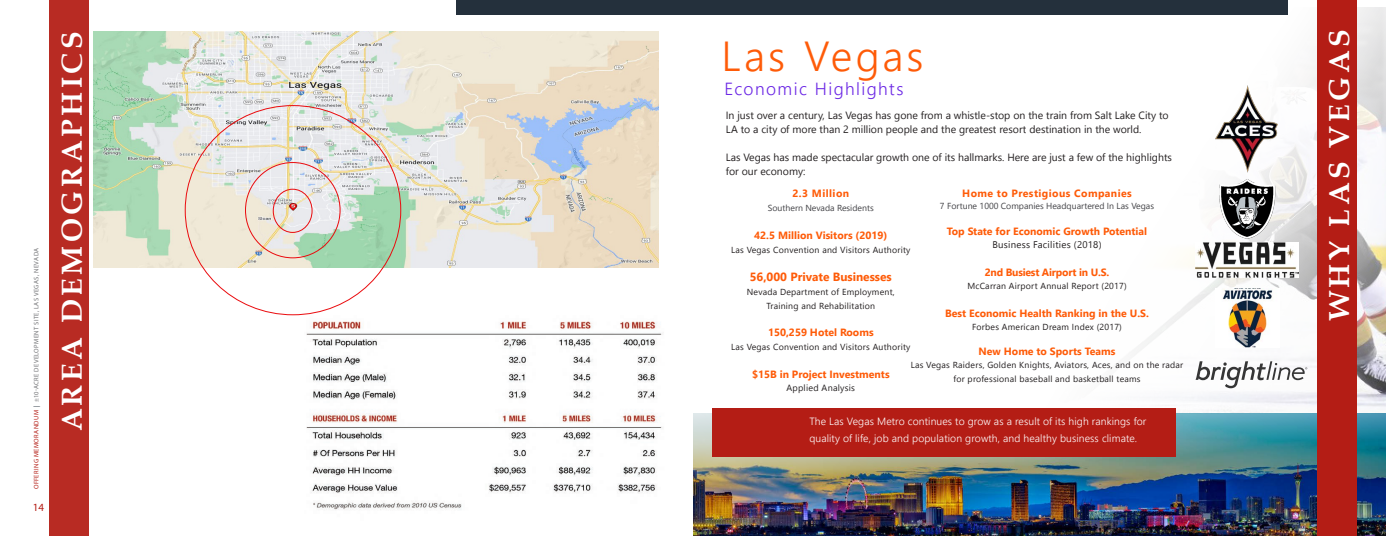
<style>
.page{position:relative;width:1386px;height:536px;background:#fff}
.page>*{position:absolute;margin:0;border:0;box-sizing:border-box;transform-origin:0 0}
.t1{font:300 41.82px "Nirmala UI";letter-spacing:.07em;color:#fe5b08}
.t2{font:700 28.88px "Book Antiqua";letter-spacing:.12em;color:#fff}
.t3{font:300 17.5px "Nirmala UI";letter-spacing:.08em;color:#6c28e5}
.Body_Copy_Copy{font:700 11.9px "Nirmala UI";color:#fe5b08}
.t4{font:11.03px "Myriad Pro";color:#b41d15}
.t5{font:10.5px/14px "Nirmala UI";color:#231f20}
.Body_Copy_Copy-2{font:700 10.5px "Nirmala UI";color:#fe5b08}
.t6{font:300 10.5px/16.6px "Nirmala UI";letter-spacing:.01em;color:#fff}
.Body_Copy_Copy-3{font:700 10.5px "Nirmala UI";letter-spacing:.04em;color:#fe5b08}
.Body_Copy_Copy-4{font:700 10.5px "Nirmala UI";letter-spacing:-.02em;color:#fe5b08}
.Body_Copy_Copy-5{font:9.62px "Nirmala UI";letter-spacing:.025em;color:#231f20}
.Body_Copy_Copy-6{font:9.01px "Nirmala UI";letter-spacing:.025em;color:#231f20}
.Body_Copy_Copy-7{font:8.75px/14.8px "Nirmala UI";letter-spacing:.025em;color:#231f20;text-align:center}
.Body_Copy{font:8.75px "Nirmala UI";color:#434347}
.t7{font:6.56px "Myriad Pro";letter-spacing:.06em;color:#717275}
.s1{color:#b41d15}
.s2{color:#24303c}
</style>
<div class="page">
<div style="left:49px;top:0;width:40px;height:536px;background:#b82b23"></div>
<img style="left:306px;top:321px;width:356px;height:189px">
<img style="left:93px;top:32px;width:565px;height:235px">
<div style="left:273px;top:189px;width:40px;height:44px;border:1px solid #ea0b0e;border-radius:50%"></div>
<img style="left:1136px;top:7px;width:250px;height:406px">
<img style="left:1215px;top:179px;width:64px;height:61px">
<img style="left:1215px;top:289px;width:64px;height:58px">
<img style="left:693px;top:413px;width:693px;height:122px">
<div style="left:457px;top:0;width:831px;height:15px;background:#24303c"></div>
<div style="left:712px;top:408px;width:464px;height:48px;background:#b41d15"></div>
<div style="left:1317px;top:0;width:39px;height:536px;background:#b41d15"></div>
<img style="left:1196px;top:243px;width:102px;height:34px">
<img style="left:1216px;top:86px;width:62px;height:86px">
<svg style="left:1196px;top:361px;width:111px;height:27px"></svg>
<p class="t7" style="left:32px;top:489px;width:243px;rotate:-90deg"><span class="s1">OFFERING MEMORANDUM</span> <span class="s2">|</span> ±10-ACRE DEVELOPMENT SITE, LAS VEGAS, NEVADA</p>
<p class="t4" style="left:33px;top:500px;width:13px">14</p>
<p class="t2" style="left:52px;top:431px;width:401px;rotate:-90deg">AREA DEMOGRAPHICS</p>
<p class="t1" style="left:721px;top:22px;width:203px">Las Vegas</p>
<p class="t2" style="left:1320px;top:320px;width:292px;rotate:-90deg">WHY LAS VEGAS</p>
<p class="t3" style="left:724px;top:74px;width:181px">Economic Highlights</p>
<p class="t5" style="left:726px;top:107px;width:444px">In just over a century, Las Vegas has gone from a whistle-stop on the train from Salt Lake City to<br>LA to a city of more than 2 million people and the greatest resort destination in the world.</p>
<p class="t5" style="left:726px;top:149px;width:448px">Las Vegas has made spectacular growth one of its hallmarks. Here are just a few of the highlights for our economy:</p>
<p class="Body_Copy_Copy-3" style="left:962px;top:184px;width:171px">Home to Prestigious Companies</p>
<p class="Body_Copy" style="left:940px;top:198px;width:216px">7 Fortune 1000 Companies Headquartered In Las Vegas</p>
<p class="Body_Copy_Copy-2" style="left:947px;top:222px;width:202px">Top State for Economic Growth Potential</p>
<p class="Body_Copy_Copy-5" style="left:992px;top:236px;width:111px">Business Facilities (2018)</p>
<p class="Body_Copy_Copy-4" style="left:985px;top:263px;width:126px">2nd Busiest Airport in U.S.</p>
<p class="Body_Copy_Copy-7" style="left:967px;top:277px;width:161px">McCarran Airport Annual Report (2017)</p>
<p class="Body_Copy_Copy-2" style="left:945px;top:304px;width:205px">Best Economic Health Ranking in the U.S.</p>
<p class="Body_Copy_Copy-7" style="left:972px;top:318px;width:151px">Forbes American Dream Index (2017)</p>
<p class="Body_Copy_Copy-2" style="left:979px;top:342px;width:138px">New Home to Sports Teams</p>
<p class="Body_Copy_Copy-7" style="left:911px;top:356px;width:274px">Las Vegas Raiders, Golden Knights, Aviators, Aces, and on the radar for professional baseball and basketball teams</p>
<p class="Body_Copy_Copy-3" style="left:792px;top:184px;width:58px">2.3 Million</p>
<p class="Body_Copy" style="left:768px;top:200px;width:107px">Southern Nevada Residents</p>
<p class="Body_Copy_Copy-2" style="left:754px;top:226px;width:135px">42.5 Million Visitors (2019)</p>
<p class="Body_Copy_Copy-7" style="left:731px;top:241px;width:181px">Las Vegas Convention and Visitors Authority</p>
<p class="Body_Copy_Copy" style="left:750px;top:267px;width:144px">56,000 Private Businesses</p>
<p class="Body_Copy_Copy-7" style="left:747px;top:284px;width:149px;line-height:14px">Nevada Department of Employment,<br>Training and Rehabilitation</p>
<p class="Body_Copy_Copy-2" style="left:768px;top:323px;width:107px">150,259 Hotel Rooms</p>
<p class="Body_Copy_Copy-7" style="left:731px;top:339px;width:181px">Las Vegas Convention and Visitors Authority</p>
<p class="Body_Copy_Copy-2" style="left:752px;top:365px;width:139px">$15B in Project Investments</p>
<p class="Body_Copy_Copy-6" style="left:787px;top:380px;width:70px">Applied Analysis</p>
<p class="t6" style="left:809px;top:412px;width:339px">The Las Vegas Metro continues to grow as a result of its high rankings for quality of life, job and population growth, and healthy business climate.</p>
</div>
